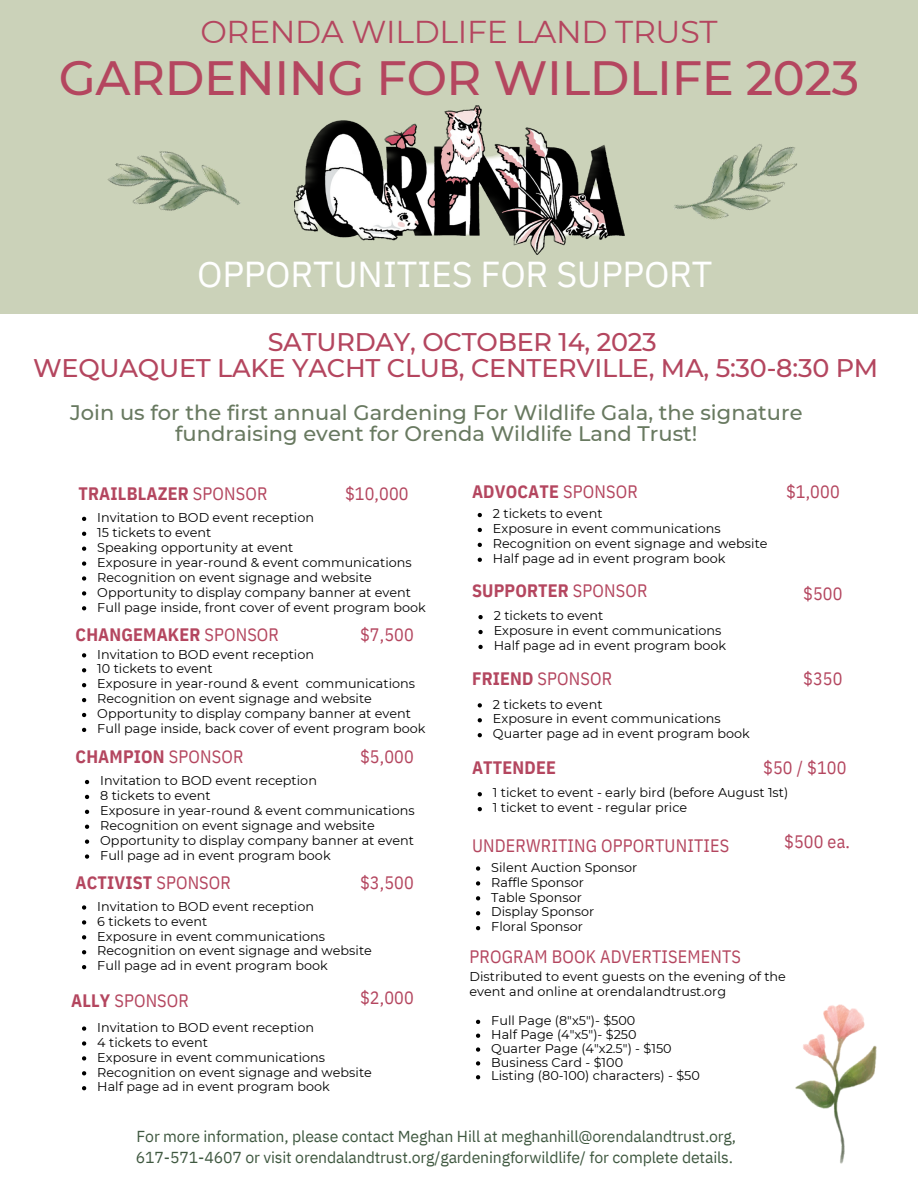
<style>
.page{position:relative;width:918px;height:1188px;background:#fff}
.page>*{position:absolute;margin:0;border:0;box-sizing:border-box;transform-origin:0 0}
.t1{font:500 48px "Montserrat";letter-spacing:-.01em;color:#b4465f}
.t2{font:36px "IBM Plex Sans";letter-spacing:-.01em;color:#fff}
.t3{font:31.5px "Montserrat";letter-spacing:-.01em;color:#b4465f}
.t4{font:500 25.5px "Montserrat";letter-spacing:-.01em;color:#b4465f}
.t5{font:500 21px/21.3px "Montserrat";color:#687960;text-align:center}
.t6{font:18px "IBM Plex Sans Cond";letter-spacing:.01em;color:#b4465f}
.t7{font:700 18px "IBM Plex Sans Cond";letter-spacing:.01em;color:#b4465f}
.t8{font:15.9px/21.3px "IBM Plex Sans";letter-spacing:-.01em;color:#3f5840}
.t9{font:12.75px/14.9px "Montserrat";color:#000}
.s1{font-weight:400}
.s2{font-weight:700}
</style>
<div class="page">
<div style="left:0;top:0;width:918px;height:313px;background:#cbd2b9"></div>
<img style="left:294px;top:106px;width:330px;height:148px">
<img style="left:795px;top:1005px;width:81px;height:158px">
<img style="left:674px;top:144px;width:123px;height:76px">
<img style="left:107px;top:151px;width:133px;height:60px">
<svg style="left:82px;top:905px;width:4px;height:5px"></svg>
<svg style="left:82px;top:920px;width:4px;height:5px"></svg>
<svg style="left:82px;top:935px;width:4px;height:4px"></svg>
<svg style="left:82px;top:950px;width:4px;height:4px"></svg>
<svg style="left:82px;top:965px;width:4px;height:4px"></svg>
<svg style="left:85px;top:780px;width:4px;height:4px"></svg>
<svg style="left:85px;top:795px;width:4px;height:4px"></svg>
<svg style="left:85px;top:810px;width:4px;height:4px"></svg>
<svg style="left:85px;top:825px;width:4px;height:4px"></svg>
<svg style="left:85px;top:840px;width:4px;height:4px"></svg>
<svg style="left:85px;top:854px;width:4px;height:5px"></svg>
<svg style="left:82px;top:653px;width:4px;height:4px"></svg>
<svg style="left:82px;top:668px;width:4px;height:4px"></svg>
<svg style="left:82px;top:683px;width:4px;height:4px"></svg>
<svg style="left:82px;top:698px;width:4px;height:4px"></svg>
<svg style="left:82px;top:713px;width:4px;height:4px"></svg>
<svg style="left:82px;top:728px;width:4px;height:4px"></svg>
<svg style="left:82px;top:1026px;width:4px;height:5px"></svg>
<svg style="left:82px;top:1041px;width:4px;height:5px"></svg>
<svg style="left:82px;top:1056px;width:4px;height:5px"></svg>
<svg style="left:82px;top:1071px;width:4px;height:4px"></svg>
<svg style="left:82px;top:1086px;width:4px;height:4px"></svg>
<svg style="left:82px;top:517px;width:4px;height:4px"></svg>
<svg style="left:82px;top:532px;width:4px;height:4px"></svg>
<svg style="left:82px;top:547px;width:4px;height:4px"></svg>
<svg style="left:82px;top:561px;width:4px;height:5px"></svg>
<svg style="left:82px;top:576px;width:4px;height:5px"></svg>
<svg style="left:82px;top:591px;width:4px;height:5px"></svg>
<svg style="left:82px;top:606px;width:4px;height:4px"></svg>
<svg style="left:476px;top:866px;width:4px;height:5px"></svg>
<svg style="left:476px;top:881px;width:4px;height:5px"></svg>
<svg style="left:476px;top:896px;width:4px;height:4px"></svg>
<svg style="left:476px;top:911px;width:4px;height:4px"></svg>
<svg style="left:476px;top:926px;width:4px;height:4px"></svg>
<svg style="left:478px;top:615px;width:5px;height:4px"></svg>
<svg style="left:478px;top:630px;width:5px;height:4px"></svg>
<svg style="left:478px;top:645px;width:5px;height:4px"></svg>
<svg style="left:476px;top:1020px;width:4px;height:4px"></svg>
<svg style="left:476px;top:1034px;width:4px;height:4px"></svg>
<svg style="left:476px;top:1047px;width:4px;height:5px"></svg>
<svg style="left:476px;top:1061px;width:4px;height:5px"></svg>
<svg style="left:476px;top:1075px;width:4px;height:4px"></svg>
<svg style="left:478px;top:513px;width:4px;height:4px"></svg>
<svg style="left:478px;top:528px;width:4px;height:4px"></svg>
<svg style="left:478px;top:543px;width:4px;height:4px"></svg>
<svg style="left:478px;top:558px;width:4px;height:4px"></svg>
<svg style="left:478px;top:703px;width:4px;height:4px"></svg>
<svg style="left:478px;top:718px;width:4px;height:4px"></svg>
<svg style="left:478px;top:733px;width:4px;height:4px"></svg>
<svg style="left:478px;top:792px;width:4px;height:4px"></svg>
<svg style="left:478px;top:807px;width:4px;height:4px"></svg>
<p class="t3" style="left:200px;top:13px;width:519px">ORENDA WILDLIFE LAND TRUST</p>
<p class="t1" style="left:59px;top:49px;width:802px">GARDENING FOR WILDLIFE 2023</p>
<p class="t2" style="left:197px;top:251px;width:517px">OPPORTUNITIES FOR SUPPORT</p>
<p class="t4" style="left:268px;top:326px;width:391px">SATURDAY, OCTOBER 14, 2023</p>
<p class="t4" style="left:33px;top:352px;width:847px">WEQUAQUET LAKE YACHT CLUB, CENTERVILLE, MA, 5:30-8:30 PM</p>
<p class="t5" style="left:70px;top:402px;width:734px">Join us for the first annual Gardening For Wildlife Gala, the signature fundraising event for Orenda Wildlife Land Trust!</p>
<p class="t7" style="left:79px;top:482px;width:191px">TRAILBLAZER <span class="s1">SPONSOR</span></p>
<p class="t6" style="left:345px;top:482px;width:65px">$10,000</p>
<p class="t9" style="left:97px;top:510px;width:218px">Invitation to BOD event reception</p>
<p class="t9" style="left:97px;top:525px;width:116px">15 tickets to event</p>
<p class="t9" style="left:97px;top:540px;width:198px">Speaking opportunity at event</p>
<p class="t9" style="left:97px;top:555px;width:316px">Exposure in year-round &amp; event communications</p>
<p class="t9" style="left:97px;top:570px;width:276px">Recognition on event signage and website</p>
<p class="t9" style="left:97px;top:585px;width:315px">Opportunity to display company banner at event</p>
<p class="t9" style="left:97px;top:600px;width:330px">Full page inside, front cover of event program book</p>
<p class="t7" style="left:76px;top:622px;width:205px">CHANGEMAKER <span class="s1">SPONSOR</span></p>
<p class="t6" style="left:360px;top:622px;width:55px">$7,500</p>
<p class="t9" style="left:97px;top:647px;width:218px">Invitation to BOD event reception</p>
<p class="t9" style="left:97px;top:661px;width:117px">10 tickets to event</p>
<p class="t9" style="left:97px;top:676px;width:319px">Exposure in year-round &amp; event communications</p>
<p class="t9" style="left:97px;top:691px;width:276px">Recognition on event signage and website</p>
<p class="t9" style="left:97px;top:706px;width:315px">Opportunity to display company banner at event</p>
<p class="t9" style="left:97px;top:721px;width:330px">Full page inside, back cover of event program book</p>
<p class="t7" style="left:76px;top:744px;width:169px">CHAMPION <span class="s1">SPONSOR</span></p>
<p class="t6" style="left:360px;top:744px;width:55px">$5,000</p>
<p class="t9" style="left:100px;top:773px;width:218px">Invitation to BOD event reception</p>
<p class="t9" style="left:100px;top:788px;width:112px">8 tickets to event</p>
<p class="t9" style="left:100px;top:803px;width:316px">Exposure in year-round &amp; event communications</p>
<p class="t9" style="left:100px;top:818px;width:276px">Recognition on event signage and website</p>
<p class="t9" style="left:100px;top:833px;width:315px">Opportunity to display company banner at event</p>
<p class="t9" style="left:100px;top:848px;width:232px">Full page ad in event program book</p>
<p class="t7" style="left:76px;top:870px;width:157px">ACTIVIST <span class="s1">SPONSOR</span></p>
<p class="t6" style="left:360px;top:870px;width:55px">$3,500</p>
<p class="t9" style="left:97px;top:899px;width:218px">Invitation to BOD event reception</p>
<p class="t9" style="left:97px;top:914px;width:112px">6 tickets to event</p>
<p class="t9" style="left:97px;top:929px;width:229px">Exposure in event communications</p>
<p class="t9" style="left:97px;top:943px;width:276px">Recognition on event signage and website</p>
<p class="t9" style="left:97px;top:958px;width:232px">Full page ad in event program book</p>
<p class="t6" style="left:71px;top:989px;width:119px"><span class="s2">ALLY</span> SPONSOR</p>
<p class="t6" style="left:360px;top:986px;width:55px">$2,000</p>
<p class="t9" style="left:97px;top:1020px;width:218px">Invitation to BOD event reception</p>
<p class="t9" style="left:97px;top:1035px;width:112px">4 tickets to event</p>
<p class="t9" style="left:97px;top:1050px;width:229px">Exposure in event communications</p>
<p class="t9" style="left:97px;top:1065px;width:276px">Recognition on event signage and website</p>
<p class="t9" style="left:97px;top:1079px;width:234px">Half page ad in event program book</p>
<p class="t7" style="left:472px;top:479px;width:167px">ADVOCATE <span class="s1">SPONSOR</span></p>
<p class="t9" style="left:493px;top:506px;width:111px">2 tickets to event</p>
<p class="t9" style="left:493px;top:521px;width:229px">Exposure in event communications</p>
<p class="t9" style="left:493px;top:536px;width:276px">Recognition on event signage and website</p>
<p class="t9" style="left:493px;top:551px;width:234px">Half page ad in event program book</p>
<p class="t7" style="left:472px;top:579px;width:177px">SUPPORTER <span class="s1">SPONSOR</span></p>
<p class="t9" style="left:494px;top:608px;width:111px">2 tickets to event</p>
<p class="t9" style="left:494px;top:623px;width:229px">Exposure in event communications</p>
<p class="t9" style="left:494px;top:638px;width:234px">Half page ad in event program book</p>
<p class="t6" style="left:472px;top:667px;width:142px"><span class="s2">FRIEND</span> SPONSOR</p>
<p class="t9" style="left:493px;top:697px;width:111px">2 tickets to event</p>
<p class="t9" style="left:493px;top:711px;width:229px">Exposure in event communications</p>
<p class="t9" style="left:493px;top:726px;width:258px">Quarter page ad in event program book</p>
<p class="t6" style="left:786px;top:479px;width:55px">$1,000</p>
<p class="t6" style="left:803px;top:581px;width:41px">$500</p>
<p class="t6" style="left:803px;top:667px;width:41px">$350</p>
<p class="t6" style="left:763px;top:755px;width:85px">$50 / $100</p>
<p class="t7" style="left:472px;top:755px;width:85px">ATTENDEE</p>
<p class="t9" style="left:493px;top:785px;width:297px">1 ticket to event - early bird (before August 1st)</p>
<p class="t9" style="left:493px;top:800px;width:196px">1 ticket to event - regular price</p>
<p class="t6" style="left:472px;top:834px;width:259px">UNDERWRITING OPPORTUNITIES</p>
<p class="t9" style="left:491px;top:860px;width:148px">Silent Auction Sponsor</p>
<p class="t9" style="left:491px;top:875px;width:94px">Raffle Sponsor</p>
<p class="t9" style="left:491px;top:890px;width:92px">Table Sponsor</p>
<p class="t9" style="left:491px;top:904px;width:104px">Display Sponsor</p>
<p class="t9" style="left:491px;top:919px;width:93px">Floral Sponsor</p>
<p class="t6" style="left:470px;top:945px;width:273px">PROGRAM BOOK ADVERTISEMENTS</p>
<p class="t6" style="left:784px;top:829px;width:67px">$500 ea.</p>
<p class="t9" style="left:470px;top:969px;width:318px">Distributed to event guests on the evening of the event and online at orendalandtrust.org</p>
<p class="t9" style="left:491px;top:1013px;width:146px">Full Page (8"x5")- $500</p>
<p class="t9" style="left:491px;top:1027px;width:147px">Half Page (4"x5")- $250</p>
<p class="t9" style="left:491px;top:1041px;width:182px">Quarter Page (4"x2.5") - $150</p>
<p class="t9" style="left:491px;top:1055px;width:133px">Business Card - $100</p>
<p class="t9" style="left:491px;top:1068px;width:210px">Listing (80-100) characters) - $50</p>
<p class="t8" style="left:136px;top:1125px;width:602px">For more information, please contact Meghan Hill at meghanhill@orendalandtrust.org,<br>617-571-4607 or visit orendalandtrust.org/gardeningforwildlife/ for complete details.</p>
</div>
